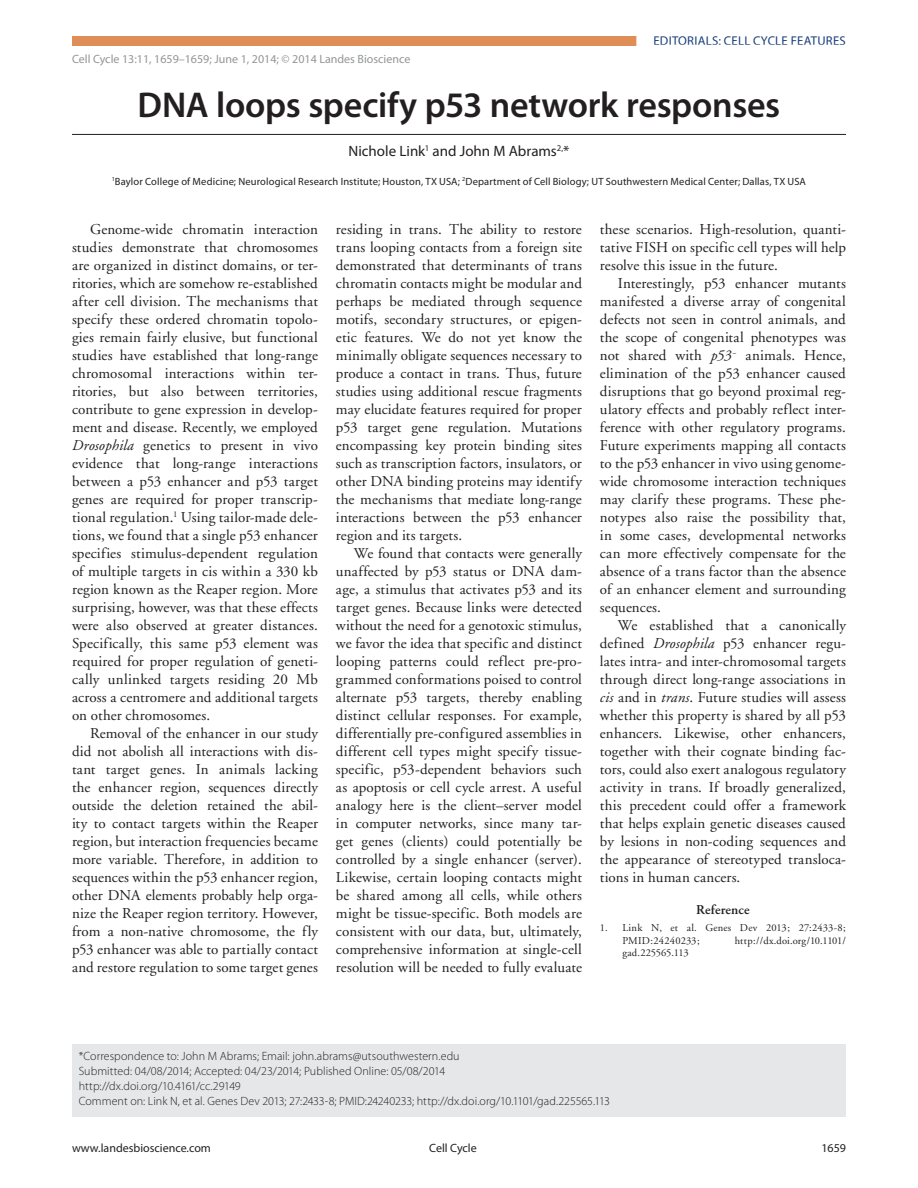
<style>
.page{position:relative;width:918px;height:1188px;background:#fff}
.page>*{position:absolute;margin:0;border:0;box-sizing:border-box;transform-origin:0 0}
.t1{font:600 36px "Myriad Pro";letter-spacing:-.01em;color:#231f20}
.t2{font:15px/18px "Adobe Garamond";letter-spacing:.01em;color:#231f20;text-align:justify}
.t3{font:15px "Myriad Pro";color:#231f20}
.t4{font:600 13.5px "Adobe Garamond";letter-spacing:.01em;color:#231f20}
.t5{font:12.75px "Myriad Pro";letter-spacing:.02em;color:#193f7c}
.t6{font:300 12px/15px "Myriad Pro";color:#231f20}
.t7{font:12px "Myriad Pro";color:#939598}
.t8{font:12px "Myriad Pro";color:#231f20}
.t9{font:10.5px "Myriad Pro";letter-spacing:.015em;color:#231f20}
.t10{font:10.5px/12.8px "Adobe Garamond";letter-spacing:.01em;color:#231f20}
.t11{font:10.5px "Adobe Garamond";letter-spacing:-.01em;color:#231f20}
.s1{font-style:italic}
</style>
<div class="page">
<div style="left:72px;top:36px;width:774px;height:10px;background:#df8e57"></div>
<div style="left:636px;top:36px;width:210px;height:10px;background:#fff"></div>
<div style="left:72px;top:1044px;width:774px;height:73px;background:#e6e7e9"></div>
<hr style="left:72px;top:134px;width:774px;height:1px;background:#231f20">
<p class="t7" style="left:72px;top:52px;width:340px">Cell Cycle 13:11, 1659–1659; June 1, 2014; © 2014 Landes Bioscience</p>
<p class="t5" style="left:653px;top:33px;width:194px">Editorials: Cell Cycle Features</p>
<h1 class="t1" style="left:138px;top:82px;width:644px">DNA loops specify p53 network responses</h1>
<p class="t3" style="left:349px;top:142px;width:222px">Nichole Link<sup>1</sup> and John M Abrams<sup>2,</sup>*</p>
<p class="t9" style="left:112px;top:175px;width:683px"><sup>1</sup>Baylor College of Medicine; Neurological Research Institute; Houston, TX USA; <sup>2</sup>Department of Cell Biology; UT Southwestern Medical Center; Dallas, TX USA</p>
<p class="t2" style="left:72px;top:221px;width:248px;text-indent:18px">Genome-wide chromatin interaction studies demonstrate that chromosomes are organized in distinct domains, or ter&shy;ritories, which are somehow re-established after cell division. The mechanisms that specify these ordered chromatin topolo&shy;gies remain fairly elusive, but functional studies have established that long-range chromosomal interactions within ter&shy;ritories, but also between territories, contribute to gene expression in develop&shy;ment and disease. Recently, we employed <span class="s1">Drosophila</span> genetics to present in vivo evidence that long-range interactions between a p53 enhancer and p53 target genes are required for proper transcrip&shy;tional regulation.<sup>1</sup> Using tailor-made dele&shy;tions, we found that a single p53 enhancer specifies stimulus-dependent regulation of multiple targets in cis within a 330 kb region known as the Reaper region. More surprising, however, was that these effects were also observed at greater distances.<br>Specifically, this same p53 element was required for proper regulation of geneti&shy;cally unlinked targets residing 20 Mb across a centromere and additional targets on other chromosomes.</p>
<p class="t2" style="left:72px;top:725px;width:248px;text-indent:18px">Removal of the enhancer in our study did not abolish all interactions with dis&shy;tant target genes. In animals lacking the enhancer region, sequences directly outside the deletion retained the abil&shy;ity to contact targets within the Reaper region, but interaction frequencies became more variable. Therefore, in addition to sequences within the p53 enhancer region, other DNA elements probably help orga&shy;nize the Reaper region territory. However, from a non-native chromosome, the fly p53 enhancer was able to partially contact and restore regulation to some target genes</p>
<p class="t2" style="left:336px;top:221px;width:248px">residing in trans. The ability to restore trans looping contacts from a foreign site demonstrated that determinants of trans chromatin contacts might be modular and perhaps be mediated through sequence motifs, secondary structures, or epigen&shy;etic features. We do not yet know the minimally obligate sequences necessary to produce a contact in trans. Thus, future studies using additional rescue fragments may elucidate features required for proper p53 target gene regulation. Mutations encompassing key protein binding sites such as transcription factors, insulators, or other DNA binding proteins may identify the mechanisms that mediate long-range interactions between the p53 enhancer region and its targets.</p>
<p class="t2" style="left:336px;top:545px;width:248px;text-indent:18px">We found that contacts were generally unaffected by p53 status or DNA dam&shy;age, a stimulus that activates p53 and its target genes. Because links were detected without the need for a genotoxic stimulus, we favor the idea that specific and distinct looping patterns could reflect pre-pro&shy;grammed conformations poised to control alternate p53 targets, thereby enabling distinct cellular responses. For example, differentially pre-configured assemblies in different cell types might specify tissue&shy;specific, p53-dependent behaviors such as apoptosis or cell cycle arrest. A useful analogy here is the client–server model in computer networks, since many tar&shy;get genes (clients) could potentially be controlled by a single enhancer (server).<br>Likewise, certain looping contacts might be shared among all cells, while others might be tissue-specific. Both models are consistent with our data, but, ultimately, comprehensive information at single-cell resolution will be needed to fully evaluate</p>
<p class="t2" style="left:600px;top:221px;width:248px">these scenarios. High-resolution, quanti&shy;tative FISH on specific cell types will help resolve this issue in the future.</p>
<p class="t2" style="left:600px;top:275px;width:248px;text-indent:18px">Interestingly, p53 enhancer mutants manifested a diverse array of congenital defects not seen in control animals, and the scope of congenital phenotypes was not shared with <span class="s1">p53</span><sup>−</sup> animals. Hence, elimination of the p53 enhancer caused disruptions that go beyond proximal reg&shy;ulatory effects and probably reflect inter&shy;ference with other regulatory programs.<br>Future experiments mapping all contacts to the p53 enhancer in vivo using genome&shy;wide chromosome interaction techniques may clarify these programs. These phe&shy;notypes also raise the possibility that, in some cases, developmental networks can more effectively compensate for the absence of a trans factor than the absence of an enhancer element and surrounding sequences.</p>
<p class="t2" style="left:600px;top:617px;width:248px;text-indent:18px">We established that a canonically defined <span class="s1">Drosophila</span> p53 enhancer regu&shy;lates intra- and inter-chromosomal targets through direct long-range associations in <span class="s1">cis</span> and in <span class="s1">trans</span>. Future studies will assess whether this property is shared by all p53 enhancers. Likewise, other enhancers, together with their cognate binding fac&shy;tors, could also exert analogous regulatory activity in trans. If broadly generalized, this precedent could offer a framework that helps explain genetic diseases caused by lesions in non-coding sequences and the appearance of stereotyped transloca&shy;tions in human cancers.</p>
<p class="t4" style="left:696px;top:902px;width:55px">Reference</p>
<p class="t10" style="left:622px;top:921px;width:225px;text-indent:-22px">1. Link N, et al. Genes Dev 2013; 27:2433-8;<br>PMID:24240233;</p>
<p class="t10" style="left:735px;top:934px;width:113px">http://dx.doi.org/10.1101/</p>
<p class="t11" style="left:622px;top:947px;width:68px">gad.225565.113</p>
<p class="t6" style="left:79px;top:1048px;width:533px">*Correspondence to: John M Abrams; Email: john.abrams@utsouthwestern.edu<br>Submitted: 04/08/2014; Accepted: 04/23/2014; Published Online: 05/08/2014 http://dx.doi.org/10.4161/cc.29149<br>Comment on: Link N, et al. Genes Dev 2013; 27:2433-8; PMID:24240233; http://dx.doi.org/10.1101/gad.225565.113</p>
<p class="t8" style="left:72px;top:1141px;width:140px">www.landesbioscience.com</p>
<p class="t8" style="left:429px;top:1141px;width:49px">Cell Cycle</p>
<p class="t8" style="left:821px;top:1141px;width:26px">1659</p>
</div>
